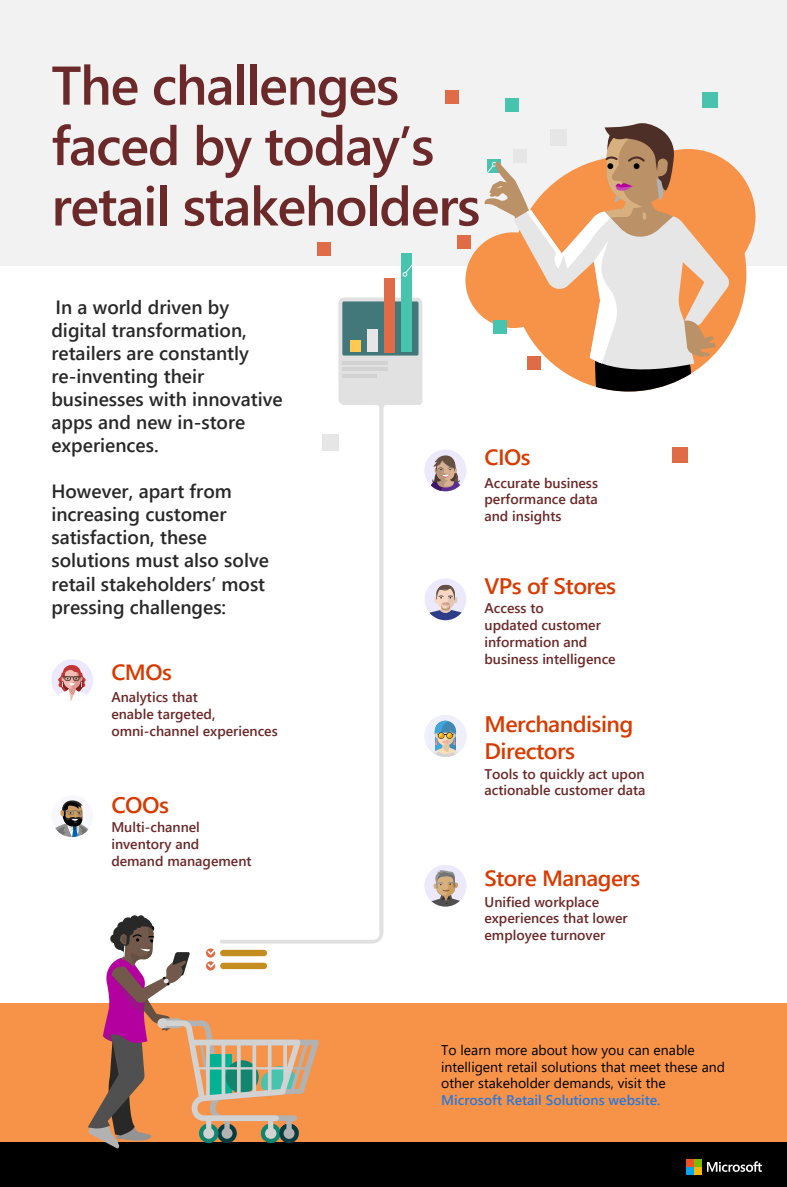
<style>
.page{position:relative;width:787px;height:1187px;background:#fff}
.page>*{position:absolute;margin:0;border:0;box-sizing:border-box;transform-origin:0 0}
.t1{font:600 54.4px/60.4px "Segoe UI";letter-spacing:-.025em;color:#6b2929}
.t2{font:600 22.4px/26.9px "Segoe UI";letter-spacing:-.025em;color:#d83b01}
.t3{font:600 22px "Segoe UI";letter-spacing:-.025em;color:#d83b01}
.t4{font:600 19.2px/23px "Segoe UI";color:#282828}
.t5{font:600 14px/16.8px "Segoe UI";color:#6b2929}
.t6{font:14px/16.8px "Segoe UI";color:#000}
.t7{font:600 14px "Segoe UI";color:#2c78d4}
</style>
<div class="page">
<div style="left:0;top:0;width:787px;height:266px;background:#f2f2f2"></div>
<div style="left:0;top:1003px;width:787px;height:139px;background:#f79349"></div>
<svg style="left:319px;top:297px;width:103px;height:646px"></svg>
<div style="left:342px;top:301px;width:76px;height:54px;background:#42787a;border-radius:2px"></div>
<div style="left:367px;top:329px;width:10px;height:23px;background:#e6e6e6"></div>
<div style="left:400px;top:253px;width:11px;height:99px;background:#48c4ae"></div>
<div style="left:350px;top:340px;width:10px;height:12px;background:#fec94e"></div>
<div style="left:384px;top:278px;width:10px;height:74px;background:#df6c47"></div>
<hr style="left:342px;top:361px;width:46px;height:4px;background:#d2d2d2">
<hr style="left:342px;top:367px;width:46px;height:4px;background:#d2d2d2">
<svg style="left:342px;top:373px;width:35px;height:4px"></svg>
<div style="left:317px;top:242px;width:13px;height:13px;background:#df6c47"></div>
<div style="left:445px;top:90px;width:14px;height:13px;background:#df6c47"></div>
<div style="left:505px;top:98px;width:14px;height:13px;background:#48c4ae"></div>
<div style="left:671px;top:447px;width:16px;height:16px;background:#df6c47"></div>
<div style="left:702px;top:93px;width:16px;height:15px;background:#48c4ae"></div>
<div style="left:323px;top:434px;width:16px;height:17px;background:#e6e6e6"></div>
<svg style="left:730px;top:163px;width:25px;height:171px;fill:#f79349"></svg>
<svg style="left:402px;top:123px;width:328px;height:268px"></svg>
<div style="left:527px;top:356px;width:14px;height:14px;background:#df6c47"></div>
<div style="left:493px;top:320px;width:13px;height:13px;background:#48c4ae"></div>
<div style="left:0;top:1142px;width:786px;height:44px;background:#000"></div>
<svg style="left:707px;top:1161px;width:55px;height:10px"></svg>
<div style="left:686px;top:1158px;width:7px;height:8px;background:#f25022"></div>
<div style="left:694px;top:1158px;width:8px;height:8px;background:#7fba00"></div>
<div style="left:686px;top:1167px;width:7px;height:7px;background:#00a4ef"></div>
<div style="left:694px;top:1167px;width:8px;height:7px;background:#ffb900"></div>
<svg style="left:88px;top:915px;width:231px;height:233px"></svg>
<div style="left:51px;top:659px;width:42px;height:42px;background:#ece9fd;border-radius:50%"></div>
<svg style="left:58px;top:665px;width:28px;height:36px"></svg>
<svg style="left:55px;top:800px;width:34px;height:37px"></svg>
<div style="left:424px;top:578px;width:42px;height:42px;background:#ece9fd;border-radius:50%"></div>
<div style="left:424px;top:715px;width:42px;height:41px;background:#efeefb;border-radius:21px"></div>
<svg style="left:429px;top:720px;width:33px;height:36px"></svg>
<div style="left:424px;top:864px;width:42px;height:42px;background:#ece9fd;border-radius:21px"></div>
<svg style="left:427px;top:869px;width:36px;height:37px"></svg>
<svg style="left:425px;top:585px;width:40px;height:35px"></svg>
<div style="left:424px;top:449px;width:42px;height:42px;background:#ece9fd;border-radius:21px"></div>
<svg style="left:427px;top:455px;width:37px;height:36px"></svg>
<h1 class="t1" style="left:51px;top:51px;width:430px">The challenges faced by today’s retail stakeholders</h1>
<h3 class="t4" style="left:51px;top:294px;width:233px">In a world driven by digital transformation, retailers are constantly re-inventing their businesses with innovative apps and new in-store experiences.</h3>
<h3 class="t4" style="left:51px;top:478px;width:219px">However, apart from increasing customer satisfaction, these solutions must also solve retail stakeholders’ most pressing challenges:</h3>
<h3 class="t3" style="left:111px;top:651px;width:62px">CMOs</h3>
<p class="t5" style="left:111px;top:687px;width:168px">Analytics that<br>enable targeted, omni-channel experiences</p>
<h2 class="t2" style="left:111px;top:790px;width:59px">COOs</h2>
<p class="t5" style="left:111px;top:818px;width:142px">Multi-channel inventory and demand management</p>
<h3 class="t3" style="left:484px;top:436px;width:48px">CIOs</h3>
<p class="t5" style="left:484px;top:473px;width:115px;text-align:justify">Accurate business performance data and insights</p>
<h2 class="t2" style="left:484px;top:571px;width:133px">VPs of Stores</h2>
<p class="t5" style="left:484px;top:598px;width:133px">Access to<br>updated customer information and business intelligence</p>
<h2 class="t2" style="left:484px;top:708px;width:150px">Merchandising<br>Directors</h2>
<p class="t5" style="left:484px;top:764px;width:162px">Tools to quickly act upon actionable customer data</p>
<h3 class="t3" style="left:484px;top:857px;width:157px">Store Managers</h3>
<p class="t5" style="left:484px;top:892px;width:145px">Unified workplace experiences that lower employee turnover</p>
<p class="t6" style="left:441px;top:1040px;width:285px">To learn more about how you can enable intelligent retail solutions that meet these and other stakeholder demands, visit the</p>
<p class="t7" style="left:441px;top:1086px;width:221px">Microsoft Retail Solutions website.</p>
</div>
